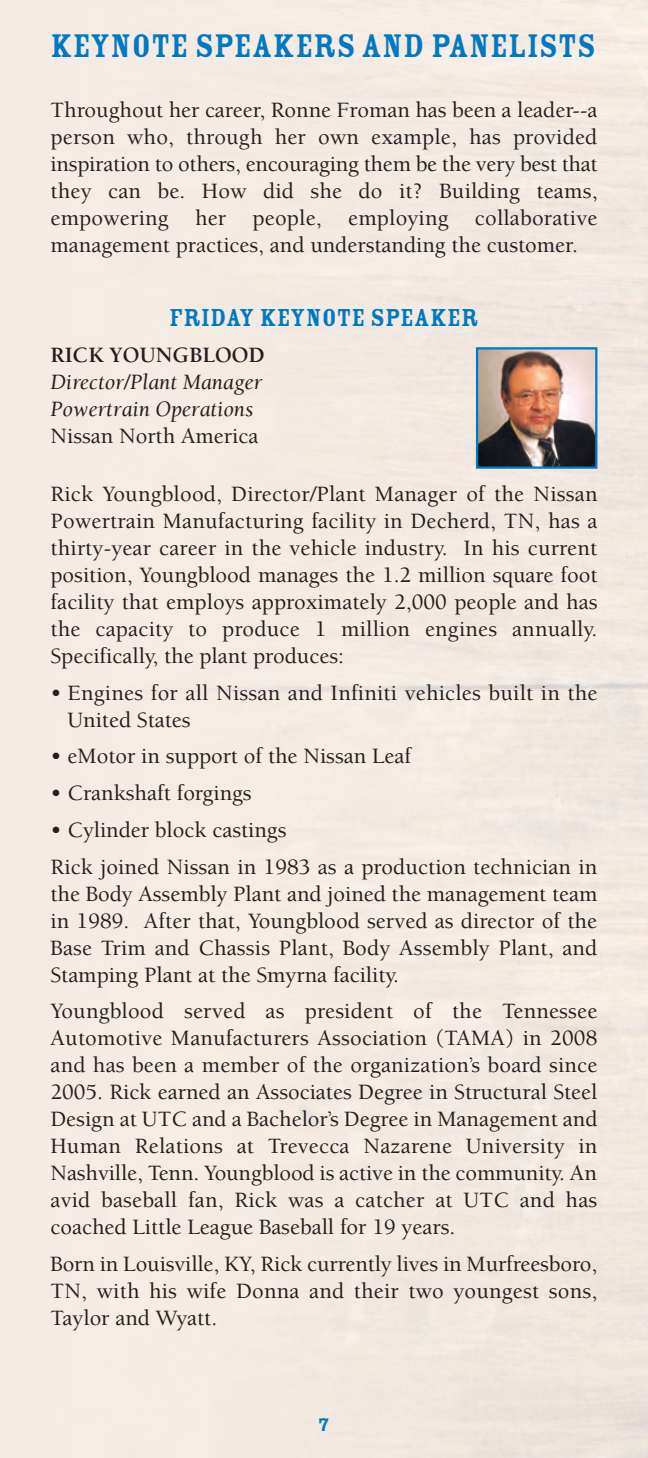
<style>
.page{position:relative;width:648px;height:1458px;background:#fff}
.page>*{position:absolute;margin:0;border:0;box-sizing:border-box;transform-origin:0 0}
.t1{font:36px "Rosewood Fill";color:#0079c2}
.t2{font:27px "Rosewood Fill";color:#0079c2}
.t3{font:500 22.5px/27px "Berkeley";color:#231f20;text-align:justify}
.t4{font:italic 22.5px/27px "Berkeley";color:#231f20}
.t5{font:700 22.5px "Berkeley";color:#231f20}
.t6{font:20.25px "Rosewood Fill";color:#0079c2}
</style>
<div class="page">
<img style="left:479px;top:350px;width:115px;height:116px">
<div style="left:476px;top:347px;width:121px;height:122px;border:2px solid #0079c2"></div>
<h1 class="t1" style="left:50px;top:23px;width:547px">KEYNOTE SPEAKERS AND PANELISTS</h1>
<p class="t3" style="left:51px;top:98px;width:549px">Throughout her career, Ronne Froman has been a leader--a person who, through her own example, has provided inspiration to others, encouraging them be the very best that they can be. How did she do it? Building teams, empowering her people, employing collaborative management practices, and understanding the customer.</p>
<p class="t2" style="left:169px;top:300px;width:311px">FRIDAY KEYNOTE SPEAKER</p>
<p class="t5" style="left:51px;top:346px;width:216px">RICK YOUNGBLOOD</p>
<p class="t4" style="left:51px;top:371px;width:213px">Director/Plant Manager<br>Powertrain Operations</p>
<p class="t3" style="left:51px;top:425px;width:209px">Nissan North America</p>
<p class="t3" style="left:51px;top:482px;width:549px">Rick Youngblood, Director/Plant Manager of the Nissan Powertrain Manufacturing facility in Decherd, TN, has a thirty-year career in the vehicle industry. In his current position, Youngblood manages the 1.2 million square foot facility that employs approximately 2,000 people and has the capacity to produce 1 million engines annually.<br>Specifically, the plant produces:</p>
<p class="t3" style="left:67px;top:681px;width:532px;text-indent:-17px">• Engines for all Nissan and Infiniti vehicles built in the<br>United States</p>
<p class="t3" style="left:51px;top:745px;width:362px">• eMotor in support of the Nissan Leaf</p>
<p class="t3" style="left:51px;top:781px;width:203px">• Crankshaft forgings</p>
<p class="t3" style="left:51px;top:813px;width:548px;line-height:36.7px">• Cylinder block castings<br>Rick joined Nissan in 1983 as a production technician in</p>
<p class="t3" style="left:51px;top:882px;width:548px">the Body Assembly Plant and joined the management team in 1989. After that, Youngblood served as director of the Base Trim and Chassis Plant, Body Assembly Plant, and Stamping Plant at the Smyrna facility.</p>
<p class="t3" style="left:50px;top:1000px;width:549px">Youngblood served as president of the Tennessee Automotive Manufacturers Association (TAMA) in 2008 and has been a member of the organization’s board since 2005. Rick earned an Associates Degree in Structural Steel Design at UTC and a Bachelor’s Degree in Management and Human Relations at Trevecca Nazarene University in Nashville, Tenn. Youngblood is active in the community. An avid baseball fan, Rick was a catcher at UTC and has coached Little League Baseball for 19 years.</p>
<p class="t3" style="left:50px;top:1252px;width:548px">Born in Louisville, KY, Rick currently lives in Murfreesboro, TN, with his wife Donna and their two youngest sons, Taylor and Wyatt.</p>
<p class="t6" style="left:319px;top:1412px;width:12px">7</p>
</div>
